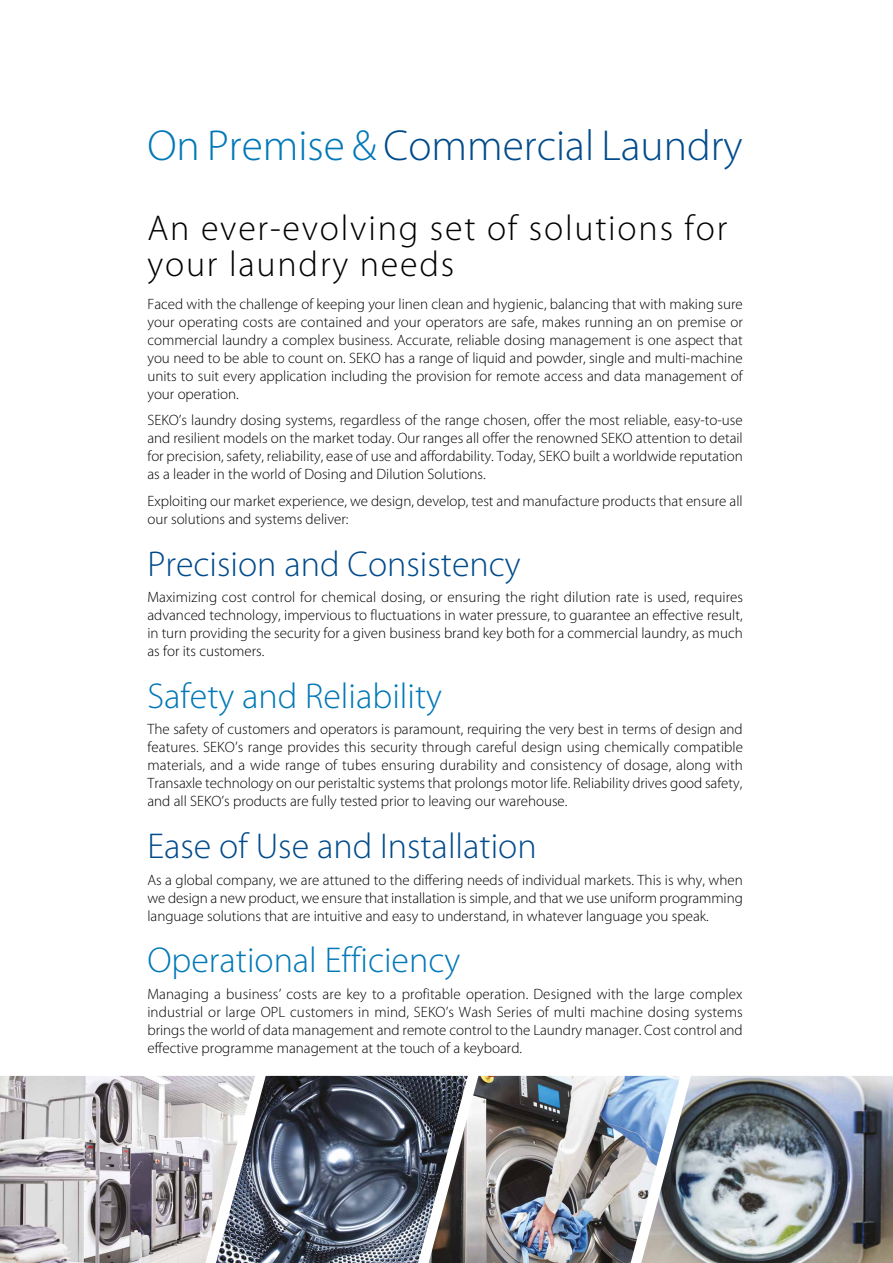
<style>
.page{position:relative;width:893px;height:1263px;background:#fff}
.page>*{position:absolute;margin:0;border:0;box-sizing:border-box;transform-origin:0 0}
.t1{font:300 43.5px "Myriad Pro";color:#004b8b}
.t2{font:300 36px/36px "Myriad Pro";letter-spacing:.05em;color:#000}
.t3{font:300 36px "Myriad Pro";color:#004b8b}
.t4{font:300 36px "Myriad Pro";color:#0078b7}
.t5{font:300 15px/18px "Myriad Pro";color:#000;text-align:justify}
.s1{color:#0078b7}
</style>
<div class="page">
<img style="left:0;top:1076px;width:216px;height:187px">
<img style="left:216px;top:1076px;width:213px;height:187px">
<img style="left:429px;top:1076px;width:212px;height:187px">
<img style="left:641px;top:1076px;width:252px;height:187px">
<h1 class="t1" style="left:147px;top:120px;width:597px"><span class="s1">On Premise &amp;</span> Commercial Laundry</h1>
<h2 class="t2" style="left:147px;top:209px;width:581px">An ever-evolving set of solutions for your laundry needs</h2>
<p class="t5" style="left:147px;top:295px;width:597px">Faced with the challenge of keeping your linen clean and hygienic, balancing that with making sure your operating costs are contained and your operators are safe, makes running an on premise or commercial laundry a complex business. Accurate, reliable dosing management is one aspect that you need to be able to count on. SEKO has a range of liquid and powder, single and multi-machine units to suit every application including the provision for remote access and data management of your operation.</p>
<p class="t5" style="left:147px;top:411px;width:597px">SEKO’s laundry dosing systems, regardless of the range chosen, offer the most reliable, easy-to-use and resilient models on the market today. Our ranges all offer the renowned SEKO attention to detail for precision, safety, reliability, ease of use and affordability. Today, SEKO built a worldwide reputation as a leader in the world of Dosing and Dilution Solutions.</p>
<p class="t5" style="left:147px;top:492px;width:597px">Exploiting our market experience, we design, develop, test and manufacture products that ensure all our solutions and systems deliver:</p>
<h2 class="t3" style="left:147px;top:542px;width:375px">Precision and Consistency</h2>
<p class="t5" style="left:147px;top:588px;width:597px">Maximizing cost control for chemical dosing, or ensuring the right dilution rate is used, requires advanced technology, impervious to fluctuations in water pressure, to guarantee an effective result, in turn providing the security for a given business brand key both for a commercial laundry, as much as for its customers.</p>
<h2 class="t4" style="left:147px;top:674px;width:296px">Safety and Reliability</h2>
<p class="t5" style="left:147px;top:720px;width:597px">The safety of customers and operators is paramount, requiring the very best in terms of design and features. SEKO’s range provides this security through careful design using chemically compatible materials, and a wide range of tubes ensuring durability and consistency of dosage, along with Transaxle technology on our peristaltic systems that prolongs motor life. Reliability drives good safety, and all SEKO’s products are fully tested prior to leaving our warehouse.</p>
<h2 class="t3" style="left:147px;top:824px;width:391px">Ease of Use and Installation</h2>
<p class="t5" style="left:147px;top:870px;width:597px">As a global company, we are attuned to the differing needs of individual markets. This is why, when we design a new product, we ensure that installation is simple, and that we use uniform programming language solutions that are intuitive and easy to understand, in whatever language you speak.</p>
<h2 class="t4" style="left:147px;top:938px;width:314px">Operational Efficiency</h2>
<p class="t5" style="left:147px;top:984px;width:597px">Managing a business’ costs are key to a profitable operation. Designed with the large complex industrial or large OPL customers in mind, SEKO’s Wash Series of multi machine dosing systems brings the world of data management and remote control to the Laundry manager. Cost control and effective programme management at the touch of a keyboard.</p>
</div>
